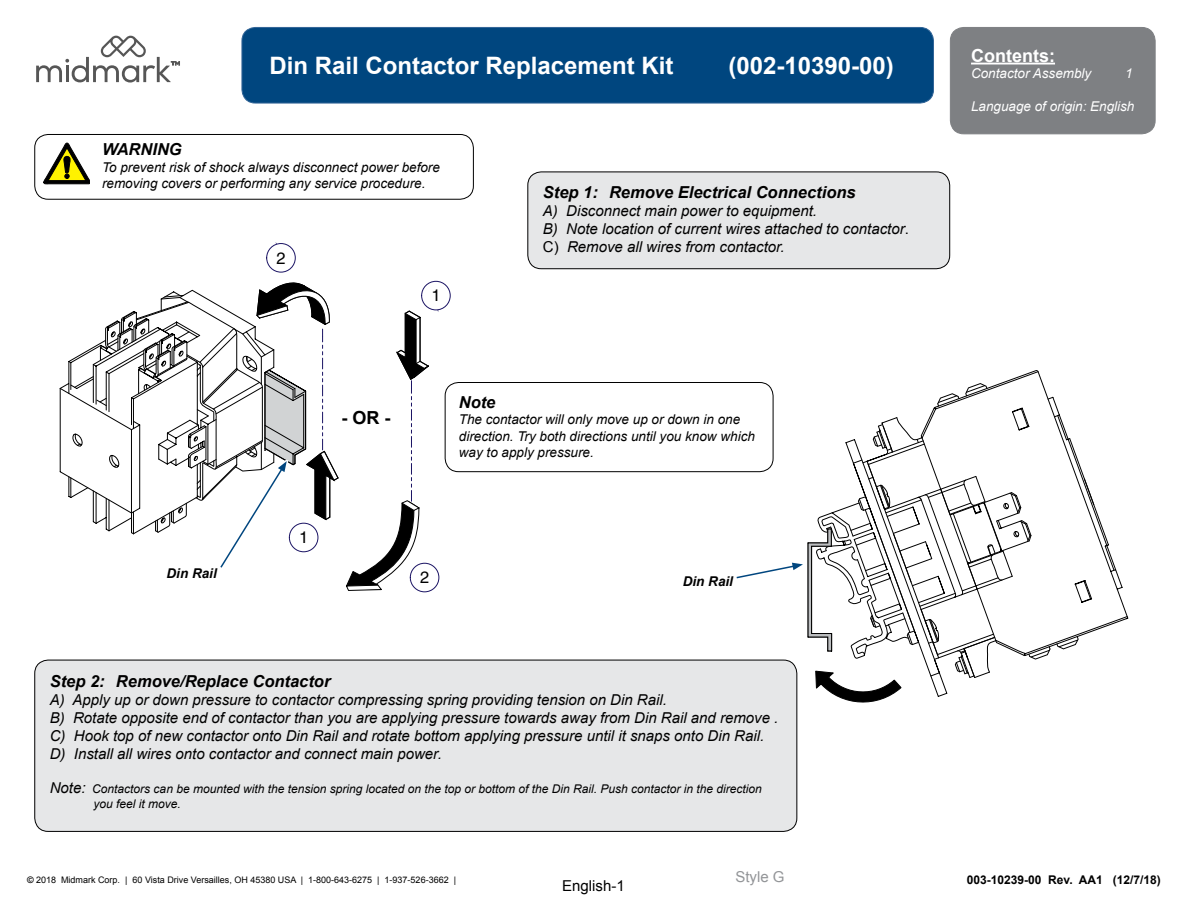
<style>
.page{position:relative;width:1188px;height:918px;background:#fff}
.page>*{position:absolute;margin:0;border:0;box-sizing:border-box;transform-origin:0 0}
.t1{font:700 24px "Arial";color:#fff}
.t2{font:700 18px "Arial";color:#fff}
.t3{font:700 18px "Arial";color:#000}
.t4{font:italic 700 16.5px "Arial";color:#000}
.t5{font:16.5px "Helvetica";color:#000}
.t6{font:italic 15px/18px "Arial";color:#000}
.t7{font:15px "Arial";color:#000}
.t8{font:15px "Arial";color:#939598}
.t9{font:italic 13.5px/16.2px "Arial";color:#000}
.t10{font:italic 13.5px "Arial";color:#fff}
.t11{font:italic 700 13.5px "Arial";color:#000}
.t12{font:italic 12px/14.4px "Arial";color:#000}
.t13{font:700 12px "Arial";color:#000}
.t14{font:9px "Arial";color:#000}
.s1{font-style:normal}
.s2{font-size:15px}
.s3{font-weight:700}
</style>
<div class="page">
<svg style="left:36px;top:36px;width:144px;height:47px"></svg>
<div style="left:242px;top:27px;width:692px;height:76px;background:#00467f;border-radius:14px"></div>
<div style="left:242px;top:27px;width:692px;height:76px;border:1px solid #316497;border-radius:14px"></div>
<div style="left:950px;top:27px;width:205px;height:107px;background:#7e8083;border-radius:14px"></div>
<hr style="left:971px;top:63px;width:84px;height:2px;background:#fff">
<div style="left:950px;top:27px;width:206px;height:107px;border:1px solid #7e8083;border-radius:14px"></div>
<div style="left:528px;top:172px;width:422px;height:97px;background:#e6e7e8;border-radius:14px"></div>
<div style="left:528px;top:172px;width:422px;height:97px;border:1px solid #000;border-radius:14px"></div>
<div style="left:35px;top:134px;width:439px;height:65px;border:1px solid #000;border-radius:14px"></div>
<svg style="left:43px;top:143px;width:46px;height:42px"></svg>
<div style="left:266px;top:243px;width:30px;height:30px;background:#fff;border:1px solid #1b1464;border-radius:50%"></div>
<svg style="left:421px;top:281px;width:30px;height:29px"></svg>
<div style="left:445px;top:382px;width:328px;height:90px;border:1px solid #000;border-radius:14px"></div>
<div style="left:35px;top:660px;width:762px;height:171px;background:#e6e7e8;border-radius:14px"></div>
<div style="left:35px;top:660px;width:762px;height:172px;border:1px solid #000;border-radius:14px"></div>
<svg style="left:60px;top:280px;width:380px;height:311px"></svg>
<svg style="left:735px;top:371px;width:393px;height:331px"></svg>
<h1 class="t1" style="left:269px;top:50px;width:406px">Din Rail Contactor Replacement Kit</h1>
<h1 class="t1" style="left:728px;top:50px;width:167px">(002-10390-00)</h1>
<p class="t4" style="left:102px;top:139px;width:81px">warning</p>
<p class="t9" style="left:102px;top:159px;width:339px">To prevent risk of shock always disconnect power before removing covers or performing any service procedure.</p>
<p class="t5" style="left:276px;top:248px;width:11px">2</p>
<p class="t5" style="left:431px;top:286px;width:11px">1</p>
<p class="t4" style="left:543px;top:181px;width:314px">Step 1: Remove Electrical Connections</p>
<p class="t6" style="left:543px;top:202px;width:368px">A) Disconnect main power to equipment.<br>B) Note location of current wires attached to contactor<span class="s1">.<br>C)</span> Remove all wires from contactor.</p>
<p class="t11" style="left:167px;top:564px;width:52px">Din Rail</p>
<p class="t5" style="left:299px;top:528px;width:11px">1</p>
<p class="t3" style="left:341px;top:405px;width:50px">- OR -</p>
<p class="t4" style="left:459px;top:392px;width:38px">Note</p>
<p class="t9" style="left:459px;top:412px;width:298px">The contactor will only move up or down in one direction. Try both directions until you know which way to apply pressure.</p>
<p class="t5" style="left:420px;top:568px;width:11px">2</p>
<p class="t11" style="left:683px;top:572px;width:52px">Din Rail</p>
<p class="t4" style="left:50px;top:671px;width:282px">Step 2: Remove/Replace Contactor</p>
<p class="t6" style="left:50px;top:691px;width:730px">A) Apply up or down pressure to contactor compressing spring providing tension on Din Rail.<br>B) Rotate opposite end of contactor than you are applying pressure towards away from Din Rail and remove .<br>C) Hook top of new contactor onto Din Rail and rotate bottom applying pressure until it snaps onto Din Rail.<br>D) Install all wires onto contactor and connect main power.</p>
<p class="t12" style="left:93px;top:782px;width:670px;text-indent:-44px"><span class="s2">Note:</span> Contactors can be mounted with the tension spring located on the top or bottom of the Din Rail. Push contactor in the direction you feel it move.</p>
<p class="t14" style="left:27px;top:874px;width:431px"><span class="s3">©</span> 2018 Midmark Corp. | 60 Vista Drive Versailles, OH 45380 USA | 1-800-643-6275 | 1-937-526-3662 |</p>
<p class="t7" style="left:562px;top:876px;width:64px">English-1</p>
<p class="t8" style="left:735px;top:867px;width:51px">Style G</p>
<p class="t2" style="left:971px;top:43px;width:85px">Contents:</p>
<p class="t10" style="left:971px;top:65px;width:122px">Contactor Assembly</p>
<p class="t10" style="left:1125px;top:65px;width:9px">1</p>
<p class="t10" style="left:971px;top:98px;width:165px">Language of origin: English</p>
<p class="t13" style="left:967px;top:872px;width:196px">003-10239-00 Rev. AA1 (12/7/18)</p>
</div>
